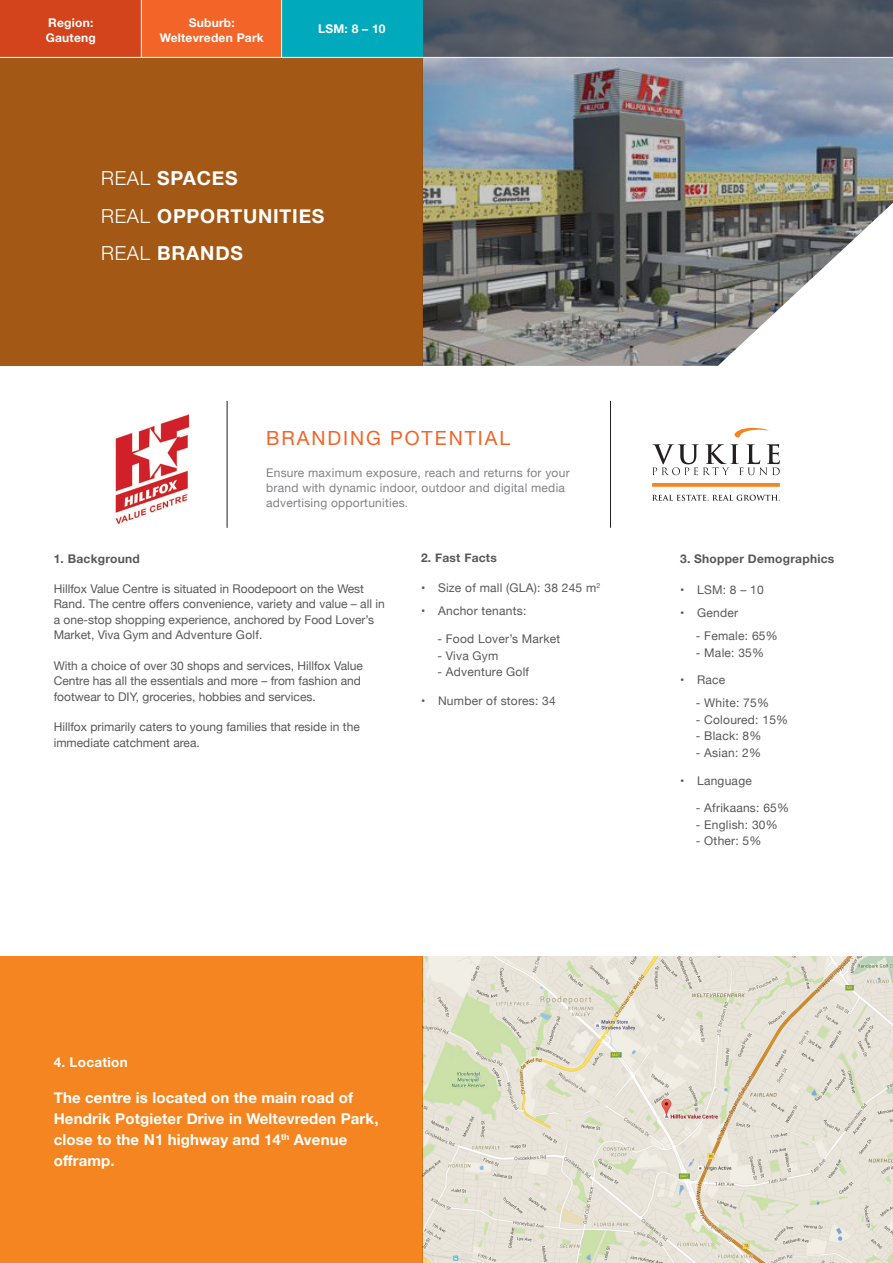
<style>
.page{position:relative;width:893px;height:1263px;background:#fff}
.page>*{position:absolute;margin:0;border:0;box-sizing:border-box;transform-origin:0 0}
.t1{font:19.5px "Helvetica Neue";letter-spacing:.1em;color:#f26428}
.t2{font:700 19.35px/37.2px "Helvetica Neue";letter-spacing:.04em;color:#fff}
.t3{font:700 15px/21px "Helvetica Neue";letter-spacing:.01em;color:#fff}
.t4{font:700 13.5px "Helvetica Neue";letter-spacing:.02em;color:#fff}
.t5{font:12px/15.5px "Helvetica Neue";color:#57585a}
.t6{font:12px "Helvetica Neue";letter-spacing:.02em;color:#57585a}
.t7{font:12px/15px "Helvetica Neue";letter-spacing:.02em;color:#808285}
.t8{font:700 12px "Helvetica Neue";letter-spacing:.02em;color:#57585a}
.t9{font:700 12px/14.9px "Helvetica Neue";letter-spacing:.02em;color:#fff}
.s1{font-weight:300}
</style>
<div class="page">
<div style="left:0;top:57px;width:423px;height:309px;background:#a35915"></div>
<img style="left:423px;top:58px;width:470px;height:308px">
<div style="left:0;top:957px;width:423px;height:306px;background:#f58520"></div>
<img style="left:423px;top:957px;width:470px;height:306px">
<svg style="left:423px;top:0;width:470px;height:57px;background:#515862"></svg>
<svg style="left:716px;top:203px;width:177px;height:163px"></svg>
<div style="left:0;top:0;width:141px;height:57px;background:#d3441c"></div>
<div style="left:141px;top:0;width:141px;height:57px;background:#f26428"></div>
<div style="left:281px;top:0;width:142px;height:57px;background:#00aabc"></div>
<hr style="left:281px;top:0;width:1px;height:58px;background:#fff">
<hr style="left:141px;top:0;width:1px;height:57px;background:#fff">
<hr style="left:0;top:57px;width:893px;height:1px;background:#fff">
<svg style="left:652px;top:483px;width:128px;height:4px"></svg>
<svg style="left:652px;top:495px;width:128px;height:6px"></svg>
<svg style="left:734px;top:427px;width:36px;height:11px"></svg>
<svg style="left:652px;top:444px;width:128px;height:31px"></svg>
<hr style="left:227px;top:401px;width:1px;height:127px;background:#231f20">
<hr style="left:610px;top:401px;width:1px;height:127px;background:#231f20">
<img style="left:115px;top:414px;width:75px;height:111px">
<p class="t9" style="left:160px;top:16px;width:106px;text-align:center">Suburb:<br>Weltevreden Park</p>
<p class="t9" style="left:46px;top:15px;width:52px">Region:<br>Gauteng</p>
<p class="t9" style="left:318px;top:21px;width:69px">LSM: 8 – 10</p>
<h2 class="t2" style="left:101px;top:160px;width:225px"><span class="s1">REAL</span> SPACES<br><span class="s1">REAL</span> OPPORTUNITIES<br><span class="s1">REAL</span> BRANDS</h2>
<h1 class="t1" style="left:266px;top:424px;width:246px">BRANDING POTENTIAL</h1>
<p class="t7" style="left:266px;top:466px;width:305px">Ensure maximum exposure, reach and returns for your brand with dynamic indoor, outdoor and digital media advertising opportunities.</p>
<p class="t8" style="left:54px;top:549px;width:88px">1. Background</p>
<p class="t5" style="left:54px;top:582px;width:332px">Hillfox Value Centre is situated in Roodepoort on the West Rand. The centre offers convenience, variety and value – all in a one-stop shopping experience, anchored by Food Lover’s Market, Viva Gym and Adventure Golf.</p>
<p class="t5" style="left:54px;top:658px;width:311px">With a choice of over 30 shops and services, Hillfox Value<br>Centre has all the essentials and more – from fashion and footwear to DIY, groceries, hobbies and services.</p>
<p class="t5" style="left:54px;top:720px;width:308px">Hillfox primarily caters to young families that reside in the immediate catchment area.</p>
<p class="t8" style="left:421px;top:549px;width:77px">2. Fast Facts</p>
<p class="t6" style="left:421px;top:579px;width:181px">• Size of mall (GLA): 38 245 m<sup>2</sup></p>
<p class="t6" style="left:421px;top:602px;width:107px">• Anchor tenants:</p>
<p class="t6" style="left:437px;top:630px;width:125px">- Food Lover’s Market</p>
<p class="t5" style="left:437px;top:648px;width:63px">- Viva Gym</p>
<p class="t6" style="left:437px;top:663px;width:93px">- Adventure Golf</p>
<p class="t6" style="left:421px;top:692px;width:136px">• Number of stores: 34</p>
<p class="t8" style="left:680px;top:549px;width:156px">3. Shopper Demographics</p>
<p class="t5" style="left:680px;top:583px;width:85px">• LSM: 8 – 10</p>
<p class="t5" style="left:680px;top:605px;width:59px">• Gender</p>
<p class="t6" style="left:696px;top:627px;width:84px">- Female: 65%</p>
<p class="t5" style="left:696px;top:645px;width:70px">- Male: 35%</p>
<p class="t5" style="left:680px;top:673px;width:47px">• Race</p>
<p class="t5" style="left:696px;top:696px;width:75px">- White: 75%</p>
<p class="t6" style="left:696px;top:711px;width:94px">- Coloured: 15%</p>
<p class="t5" style="left:696px;top:729px;width:67px">- Black: 8%</p>
<p class="t5" style="left:696px;top:745px;width:67px">- Asian: 2%</p>
<p class="t6" style="left:680px;top:772px;width:73px">• Language</p>
<p class="t6" style="left:696px;top:799px;width:95px">- Afrikaans: 65%</p>
<p class="t6" style="left:696px;top:816px;width:84px">- English: 30%</p>
<p class="t5" style="left:696px;top:834px;width:67px">- Other: 5%</p>
<p class="t4" style="left:54px;top:1051px;width:75px">4. Location</p>
<p class="t3" style="left:54px;top:1087px;width:326px">The centre is located on the main road of Hendrik Potgieter Drive in Weltevreden Park, close to the N1 highway and 14<sup>th</sup> Avenue offramp.</p>
</div>
